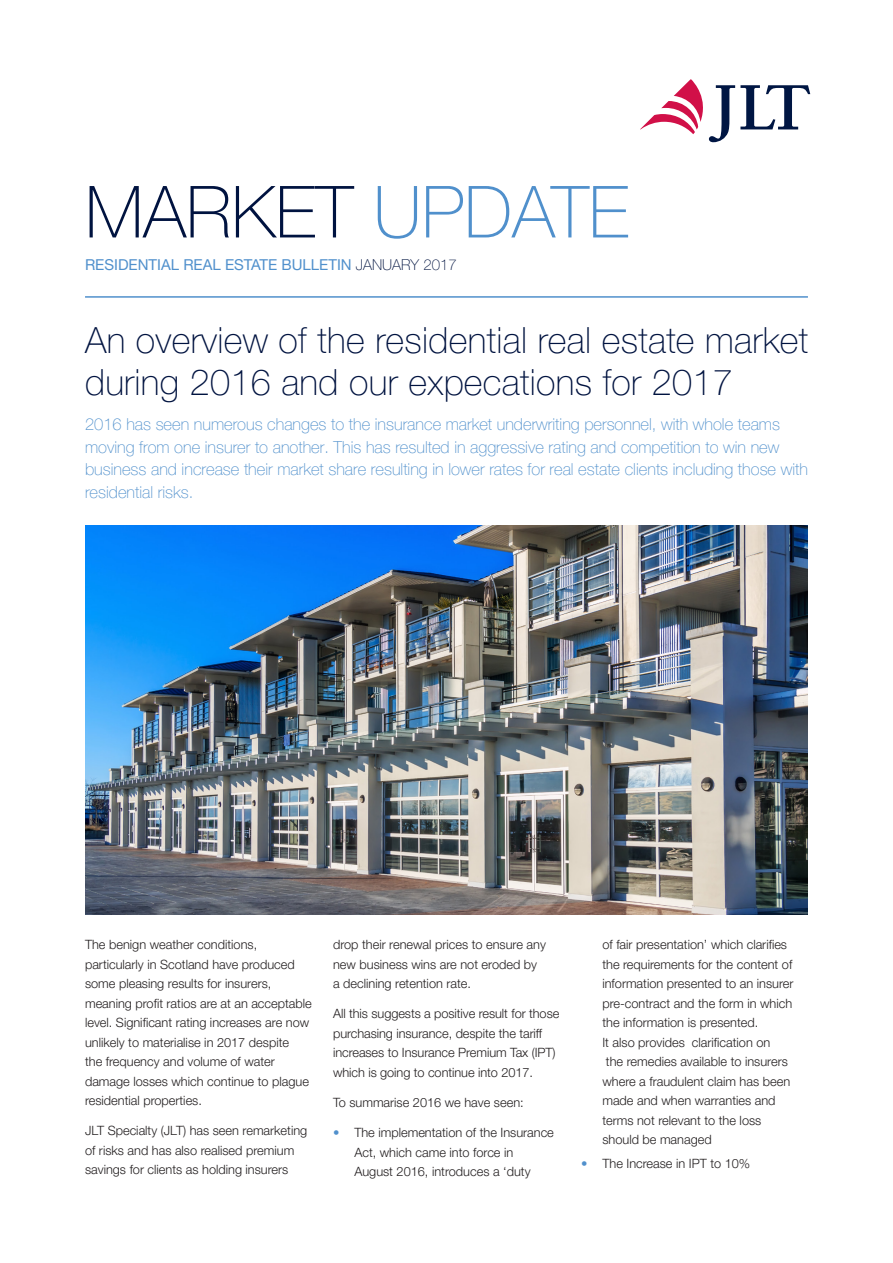
<style>
.page{position:relative;width:893px;height:1263px;background:#fff}
.page>*{position:absolute;margin:0;border:0;box-sizing:border-box;transform-origin:0 0}
.t1{font:100 72px "Helvetica Neue LT Pro";color:#001340}
._02_Heading_01{font:100 36px/42px "Helvetica Neue LT Pro";letter-spacing:.01em;color:#001340}
._04_Leader_Text__Hig{font:100 16.5px/22.5px "Helvetica Neue LT Pro";color:#5090cc}
.t2{font:15px "Helvetica Neue LT Pro";color:#5090cc}
._05_Body_Text{font:300 12.75px/19.5px "Helvetica Neue LT Pro";color:#231f20}
.s1{color:#5090cc}
.s2{font-weight:100;color:#001340}
</style>
<div class="page">
<svg style="left:640px;top:79px;width:170px;height:63px"></svg>
<hr style="left:85px;top:296px;width:723px;height:2px;background:#5090cc">
<img style="left:85px;top:525px;width:723px;height:390px">
<h1 class="t1" style="left:85px;top:169px;width:545px">MARKET <span class="s1">UPDATE</span></h1>
<p class="t2" style="left:85px;top:256px;width:373px">RESIDENTIAL REAL ESTATE BULLETIN <span class="s2">JANUARY 2017</span></p>
<p class="_02_Heading_01" style="left:85px;top:319px;width:724px">An overview of the residential real estate market during 2016 and our expecations for 2017</p>
<p class="_04_Leader_Text__Hig" style="left:85px;top:413px;width:724px">2016 has seen numerous changes to the insurance market underwriting personnel, with whole teams moving from one insurer to another. This has resulted in aggressive rating and competition to win new business and increase their market share resulting in lower rates for real estate clients including those with residential risks.</p>
<p class="_05_Body_Text" style="left:85px;top:935px;width:228px">The benign weather conditions, particularly in Scotland have produced some pleasing results for insurers, meaning profit ratios are at an acceptable level. Significant rating increases are now unlikely to materialise in 2017 despite<br>the frequency and volume of water damage losses which continue to plague residential properties.</p>
<p class="_05_Body_Text" style="left:85px;top:1121px;width:224px">JLT Specialty (JLT) has seen remarketing of risks and has also realised premium savings for clients as holding insurers</p>
<p class="_05_Body_Text" style="left:333px;top:935px;width:214px">drop their renewal prices to ensure any new business wins are not eroded by a declining retention rate.</p>
<p class="_05_Body_Text" style="left:333px;top:1004px;width:228px">All this suggests a positive result for those purchasing insurance, despite the tariff increases to Insurance Premium Tax (IPT) which is going to continue into 2017.</p>
<p class="_05_Body_Text" style="left:333px;top:1092px;width:192px">To summarise 2016 we have seen:</p>
<p class="_05_Body_Text" style="left:354px;top:1123px;width:201px;text-indent:-21px"><span class="s1">•</span> The implementation of the Insurance<br>Act, which came into force in<br>August 2016, introduces a ‘duty</p>
<p class="_05_Body_Text" style="left:602px;top:935px;width:193px">of fair presentation’ which clarifies the requirements for the content of information presented to an insurer pre-contract and the form in which the information is presented.<br>It also provides clarification on<br>the remedies available to insurers where a fraudulent claim has been made and when warranties and terms not relevant to the loss should be managed</p>
<p class="_05_Body_Text" style="left:581px;top:1153px;width:171px"><span class="s1">•</span> The Increase in IPT to 10%</p>
</div>
